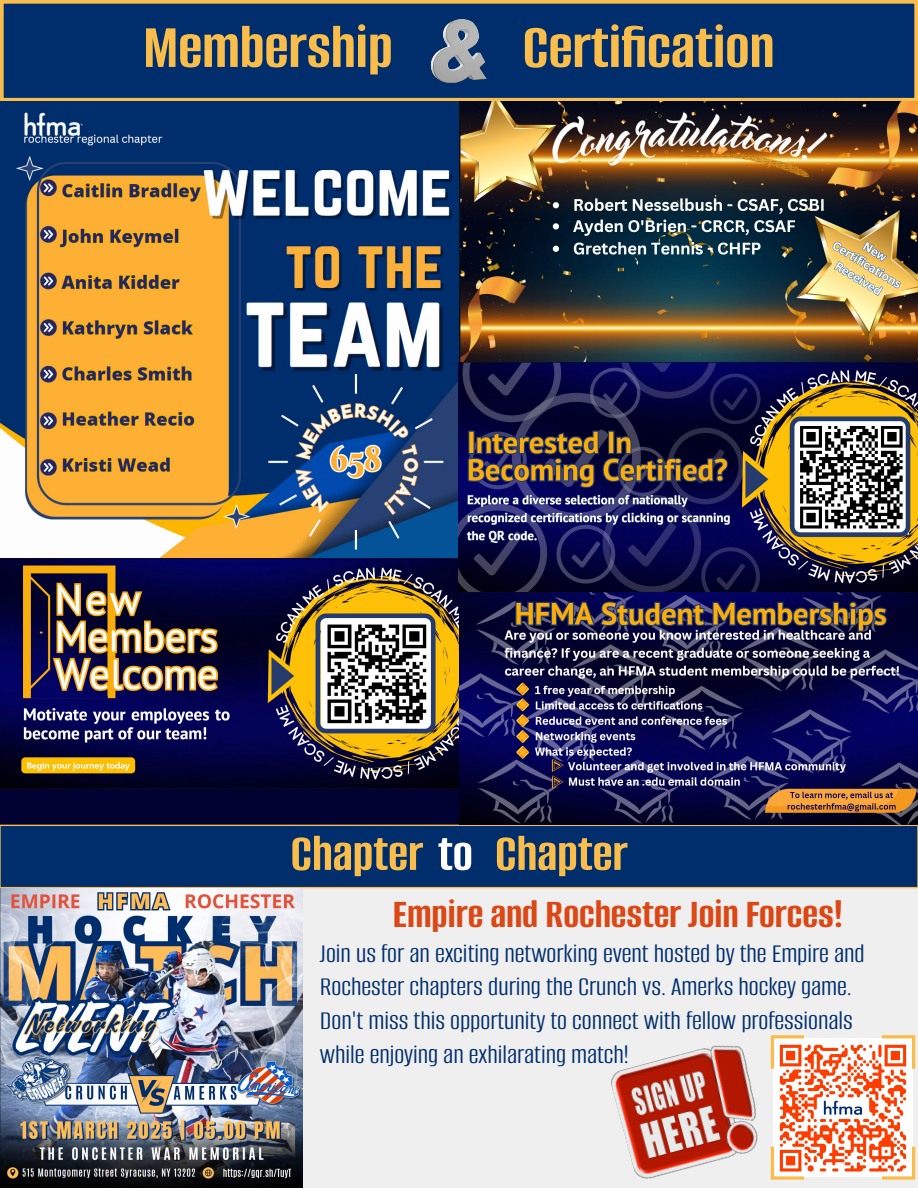
<style>
.page{position:relative;width:918px;height:1188px;background:#efefef}
.page>*{position:absolute;margin:0;border:0;box-sizing:border-box;transform-origin:0 0}
.t1{font:700 65.25px "Alumni Sans";color:#f9bd4b}
.t2{font:700 54.15px "Alumni Sans";color:#f9bd4b}
.t3{font:700 42.45px "Alumni Sans";color:#db4816}
.t4{font:27.9px/33.6px "Alumni Sans";color:#002e6d}
.s1{color:#fff}
</style>
<div class="page">
<div style="left:0;top:0;width:918px;height:102px;background:#002e6d"></div>
<div style="left:0;top:0;width:918px;height:102px;border:4px solid #f9bd4b"></div>
<img style="left:431px;top:19px;width:56px;height:64px">
<div style="left:0;top:768px;width:459px;height:57px;background:#010232"></div>
<div style="left:0;top:825px;width:918px;height:63px;background:#002e6d"></div>
<div style="left:0;top:825px;width:918px;height:63px;border:1px solid #fabd4b"></div>
<img style="left:0;top:102px;width:459px;height:687px">
<img style="left:459px;top:102px;width:459px;height:723px">
<img style="left:0;top:888px;width:303px;height:300px">
<img style="left:774px;top:1038px;width:138px;height:139px">
<svg style="left:770px;top:1035px;width:37px;height:37px"></svg>
<svg style="left:879px;top:1035px;width:37px;height:37px"></svg>
<svg style="left:879px;top:1143px;width:37px;height:37px"></svg>
<svg style="left:770px;top:1143px;width:37px;height:37px"></svg>
<img style="left:611px;top:1045px;width:147px;height:134px">
<h1 class="t1" style="left:143px;top:10px;width:251px">Membership</h1>
<h1 class="t1" style="left:523px;top:10px;width:253px">Certification</h1>
<h2 class="t2" style="left:291px;top:823px;width:339px">Chapter <span class="s1">to</span> Chapter</h2>
<h3 class="t3" style="left:393px;top:890px;width:452px">Empire and Rochester Join Forces!</h3>
<p class="t4" style="left:320px;top:938px;width:546px">Join us for an exciting networking event hosted by the Empire and Rochester chapters during the Crunch vs. Amerks hockey game.<br>Don't miss this opportunity to connect with fellow professionals while enjoying an exhilarating match!</p>
</div>
